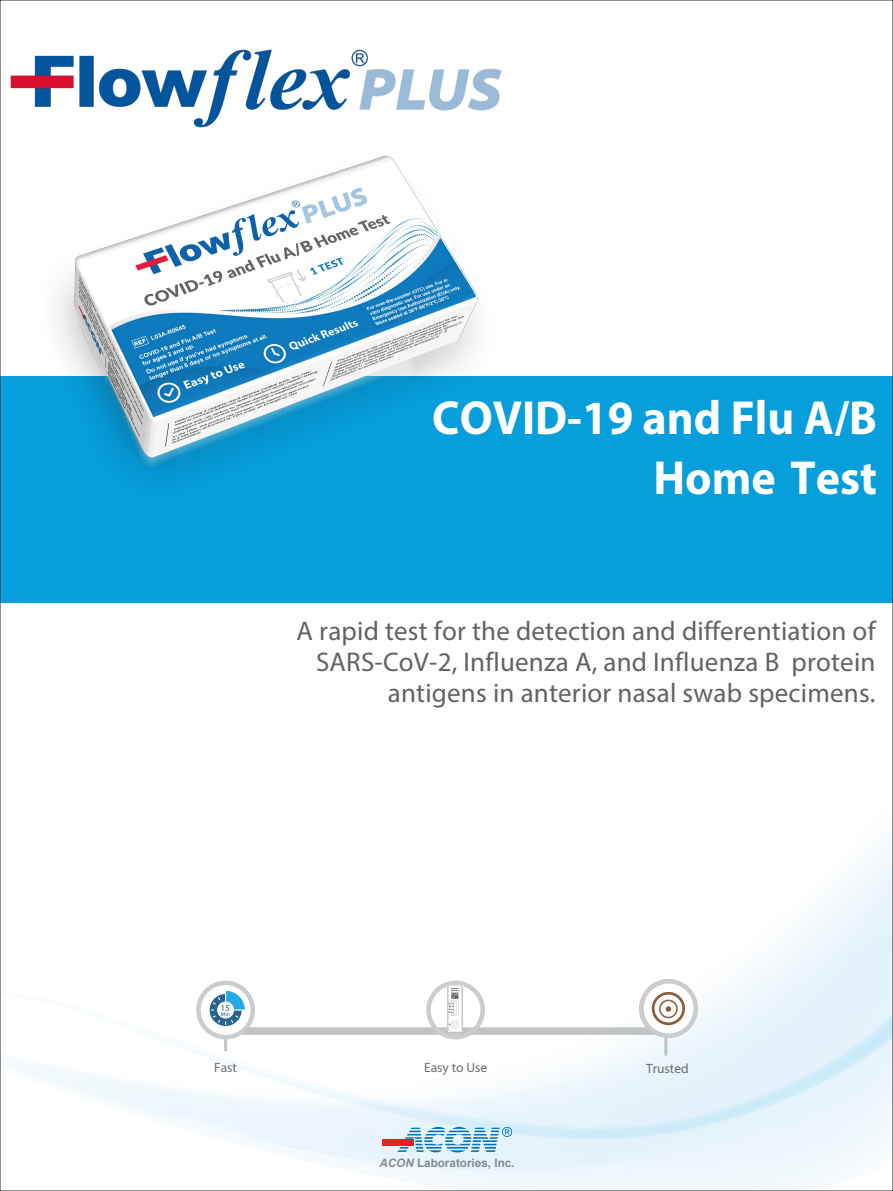
<style>
.page{position:relative;width:893px;height:1191px;background:#fff}
.page>*{position:absolute;margin:0;border:0;box-sizing:border-box;transform-origin:0 0}
.t1{font:700 48px/59.6px "Myriad Pro";color:#fff;text-align:right;scale:.96 1}
.t2{font:27px/30.9px "Myriad Pro";letter-spacing:.01em;color:#636366;text-align:right}
.t3{font:700 semi-condensed 13.5px "Myriad Pro";color:#6c6d70}
.t4{font:13.5px "Myriad Pro";color:#6c6d70}
.t5{font:700 11.7px "Arial";color:#231f20}
.t6{font:700 9.3px "Myriad Pro";color:#28648f}
.t7{font:5.7px "Myriad Pro";color:#28648f}
.s1{font-style:italic}
</style>
<div class="page">
<div style="left:0;top:376px;width:893px;height:226px;background:#069edb"></div>
<svg style="left:2px;top:602px;width:889px;height:587px"></svg>
<svg style="left:2px;top:987px;width:889px;height:152px"></svg>
<div style="left:382px;top:1139px;width:32px;height:6px;background:#ee1d23"></div>
<svg style="left:397px;top:1126px;width:115px;height:26px"></svg>
<div style="left:221px;top:1027px;width:461px;height:7px;background:#c1c4c5"></div>
<hr style="left:664px;top:1028px;width:3px;height:26px;background:#c1c4c5">
<svg style="left:643px;top:981px;width:54px;height:54px"></svg>
<div style="left:426px;top:980px;width:59px;height:59px;border:4px solid #cbccce;border-radius:50%"></div>
<svg style="left:449px;top:1031px;width:13px;height:1px"></svg>
<hr style="left:224px;top:1024px;width:3px;height:26px;background:#c1c4c5">
<svg style="left:198px;top:982px;width:55px;height:55px"></svg>
<div style="left:196px;top:980px;width:59px;height:59px;border:4px solid #cbccce;border-radius:50%"></div>
<svg style="left:210px;top:994px;width:32px;height:32px"></svg>
<svg style="left:211px;top:989px;width:35px;height:35px"></svg>
<div style="left:217px;top:1001px;width:17px;height:17px;background:#fff;border-radius:50%"></div>
<div style="left:639px;top:979px;width:59px;height:59px;border:4px solid #cbccce;border-radius:50%"></div>
<svg style="left:652px;top:992px;width:33px;height:33px"></svg>
<img style="left:447px;top:985px;width:15px;height:46px">
<img style="left:0;top:38px;width:502px;height:100px">
<img style="left:57px;top:155px;width:421px;height:320px">
<h1 class="t1" style="left:432px;top:387px;width:465px">COVID-19 and Flu A/B<br>Home Test</h1>
<p class="t2" style="left:297px;top:615px;width:580px">A rapid test for the detection and differentiation of<br>SARS-CoV-2, Influenza A, and Influenza B protein antigens in anterior nasal swab specimens.</p>
<p class="t6" style="left:221px;top:1001px;width:11px">15</p>
<p class="t7" style="left:221px;top:1010px;width:11px">Min</p>
<p class="t3" style="left:214px;top:1059px;width:24px">Fast</p>
<p class="t3" style="left:424px;top:1059px;width:65px">Easy to Use</p>
<p class="t4" style="left:646px;top:1060px;width:44px">Trusted</p>
<p class="t5" style="left:379px;top:1154px;width:137px"><span class="s1">ACON</span> Laboratories, Inc.</p>
</div>
